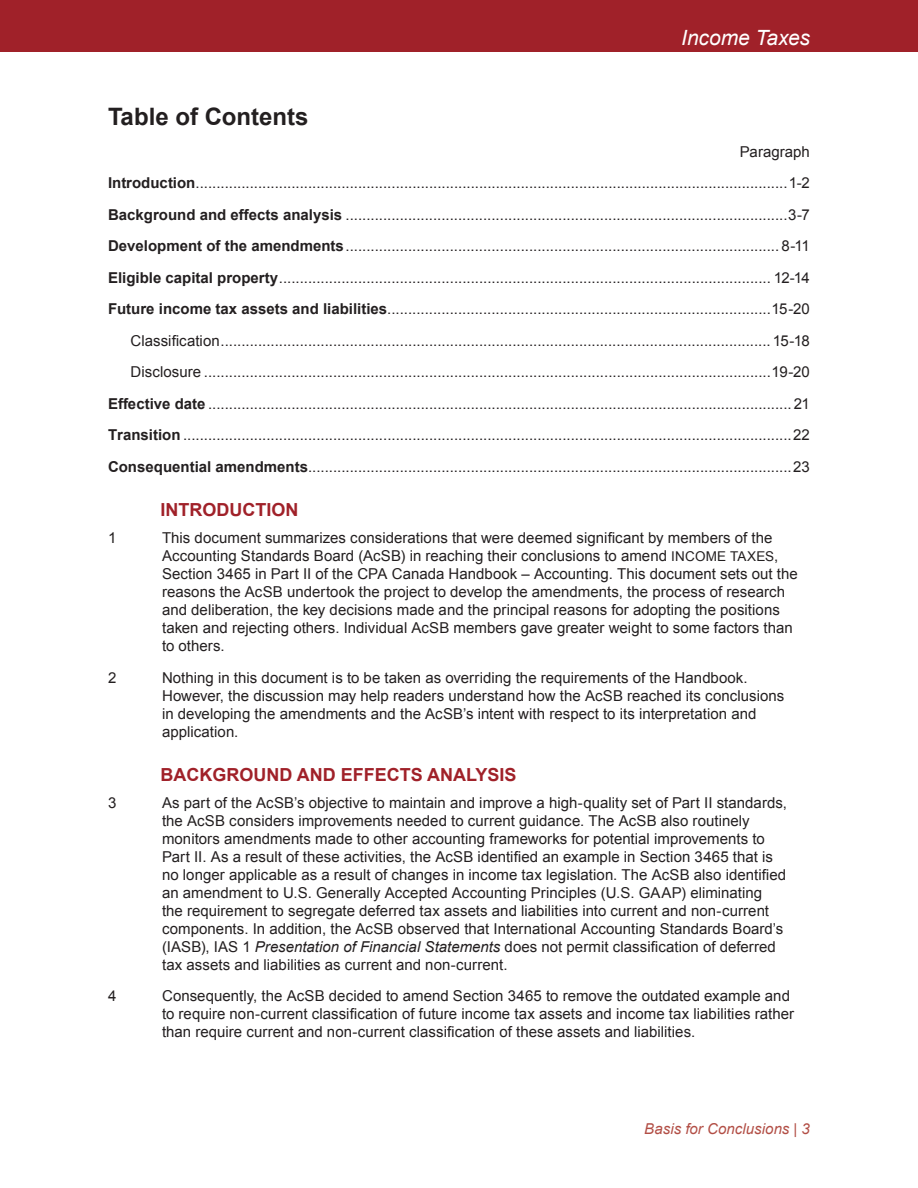
<style>
.page{position:relative;width:918px;height:1188px;background:#fff}
.page>*{position:absolute;margin:0;border:0;box-sizing:border-box;transform-origin:0 0}
.Content{font:700 24px "Arial";color:#231f20}
.t1{font:italic 21px "Arial";letter-spacing:-.005em;color:#fff}
.Content___Head_1{font:700 18px "Arial";color:#a02129}
.Numbered_paragraph{font:15px/18px "Arial";letter-spacing:.005em;color:#231f20}
.TOC_level_1{font:15px "Arial";letter-spacing:-.03em;color:#231f20}
.TOC_level_2{font:15px "Arial";letter-spacing:.005em;color:#231f20}
.t2{font:italic 15px "Arial";letter-spacing:.005em;color:#b24e45}
.Content-2{font:15px "Arial";color:#231f20}
.s1{font-weight:700}
.s2{font-size:13.5px}
.s3{font-style:italic}
</style>
<div class="page">
<div style="left:0;top:0;width:918px;height:52px;background:#a02129"></div>
<p class="Content" style="left:108px;top:101px;width:202px">Table of Contents</p>
<h2 class="t1" style="left:681px;top:24px;width:130px">Income Taxes</h2>
<p class="Content-2" style="left:740px;top:142px;width:72px">Paragraph</p>
<p class="TOC_level_1" style="left:108px;top:173px;width:704px"><span class="s1">Introduction</span>..............................................................................................................................................1-2</p>
<p class="TOC_level_1" style="left:108px;top:205px;width:703px"><span class="s1">Background and effects analysis</span> ..........................................................................................................3-7</p>
<p class="TOC_level_1" style="left:108px;top:236px;width:703px"><span class="s1">Development of the amendments</span>........................................................................................................ 8-11</p>
<p class="TOC_level_1" style="left:108px;top:268px;width:703px"><span class="s1">Eligible capital property</span>...................................................................................................................... 12-14</p>
<p class="TOC_level_1" style="left:108px;top:299px;width:703px"><span class="s1">Future income tax assets and liabilities</span>............................................................................................15-20</p>
<p class="TOC_level_2" style="left:130px;top:331px;width:681px">Classification....................................................................................................................................15-18</p>
<p class="TOC_level_2" style="left:130px;top:362px;width:681px">Disclosure ........................................................................................................................................19-20</p>
<p class="TOC_level_1" style="left:108px;top:394px;width:703px"><span class="s1">Effective date</span> ............................................................................................................................................21</p>
<p class="TOC_level_1" style="left:108px;top:425px;width:703px"><span class="s1">Transition</span> ..................................................................................................................................................22</p>
<p class="TOC_level_1" style="left:108px;top:457px;width:703px"><span class="s1">Consequential amendments</span>....................................................................................................................23</p>
<p class="Content___Head_1" style="left:160px;top:498px;width:139px">INTRODUCTION</p>
<p class="Numbered_paragraph" style="left:108px;top:529px;width:10px">1</p>
<p class="Numbered_paragraph" style="left:162px;top:529px;width:637px">This document summarizes considerations that were deemed significant by members of the Accounting Standards Board (AcSB) in reaching their conclusions to amend <span class="s2">INCOME TAXES</span>, Section 3465 in Part II of the CPA Canada Handbook – Accounting. This document sets out the reasons the AcSB undertook the project to develop the amendments, the process of research and deliberation, the key decisions made and the principal reasons for adopting the positions taken and rejecting others. Individual AcSB members gave greater weight to some factors than to others.</p>
<p class="Numbered_paragraph" style="left:108px;top:668px;width:10px">2</p>
<p class="Numbered_paragraph" style="left:162px;top:668px;width:624px">Nothing in this document is to be taken as overriding the requirements of the Handbook.<br>However, the discussion may help readers understand how the AcSB reached its conclusions in developing the amendments and the AcSB’s intent with respect to its interpretation and application.</p>
<p class="Content___Head_1" style="left:160px;top:762px;width:358px">BACKGROUND AND EFFECTS ANALYSIS</p>
<p class="Numbered_paragraph" style="left:108px;top:794px;width:10px">3</p>
<p class="Numbered_paragraph" style="left:162px;top:794px;width:627px">As part of the AcSB’s objective to maintain and improve a high-quality set of Part II standards, the AcSB considers improvements needed to current guidance. The AcSB also routinely monitors amendments made to other accounting frameworks for potential improvements to Part II. As a result of these activities, the AcSB identified an example in Section 3465 that is no longer applicable as a result of changes in income tax legislation. The AcSB also identified an amendment to U.S. Generally Accepted Accounting Principles (U.S. GAAP) eliminating<br>the requirement to segregate deferred tax assets and liabilities into current and non-current components. In addition, the AcSB observed that International Accounting Standards Board’s (IASB), IAS 1 <span class="s3">Presentation of Financial Statements</span> does not permit classification of deferred tax assets and liabilities as current and non-current.</p>
<p class="Numbered_paragraph" style="left:108px;top:987px;width:10px">4</p>
<p class="Numbered_paragraph" style="left:162px;top:987px;width:634px">Consequently, the AcSB decided to amend Section 3465 to remove the outdated example and to require non-current classification of future income tax assets and income tax liabilities rather than require current and non-current classification of these assets and liabilities.</p>
<p class="t2" style="left:644px;top:1119px;width:167px">Basis for Conclusions | 3</p>
</div>
